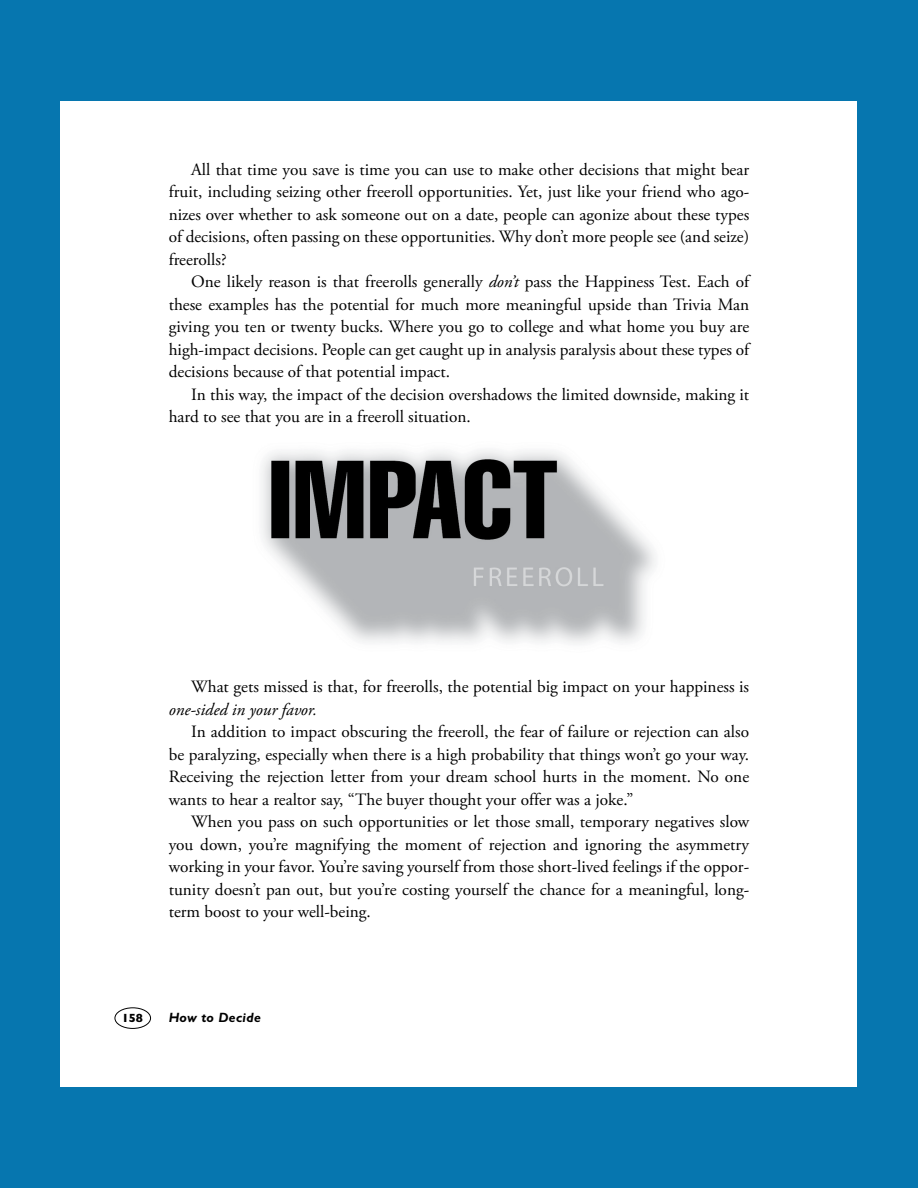
<style>
.page{position:relative;width:918px;height:1188px;background:#0676af}
.page>*{position:absolute;margin:0;border:0;box-sizing:border-box;transform-origin:0 0}
.t1{font:17.25px/22.5px "Adobe Garamond Pro";color:#000;text-align:justify}
.t2{font:italic 17.25px "Adobe Garamond Pro";color:#000}
.t3{font:italic 700 13.5px "Gill Sans MT Std";letter-spacing:.025em;color:#000}
.t4{font:800 12px "Gill Sans MT Std";color:#000}
.s1{font-style:italic}
</style>
<div class="page">
<div style="left:61px;top:101px;width:796px;height:986px;background:#fff"></div>
<div style="left:115px;top:1008px;width:36px;height:21px;border:1px solid #000;border-radius:50%"></div>
<img style="left:261px;top:450px;width:395px;height:194px">
<p class="t1" style="left:169px;top:159px;width:582px;text-indent:22px">All that time you save is time you can use to make other decisions that might bear fruit, including seizing other freeroll opportunities. Yet, just like your friend who ago&shy;nizes over whether to ask someone out on a date, people can agonize about these types of decisions, often passing on these opportunities. Why don’t more people see (and seize) freerolls?</p>
<p class="t1" style="left:169px;top:271px;width:582px;text-indent:23px">One likely reason is that freerolls generally <span class="s1">don’t</span> pass the Happiness Test. Each of these examples has the potential for much more meaningful upside than Trivia Man giving you ten or twenty bucks. Where you go to college and what home you buy are high-impact decisions. People can get caught up in analysis paralysis about these types of decisions because of that potential impact.</p>
<p class="t1" style="left:169px;top:383px;width:582px;text-indent:22px">In this way, the impact of the decision overshadows the limited downside, making it hard to see that you are in a freeroll situation.</p>
<p class="t1" style="left:191px;top:676px;width:559px">What gets missed is that, for freerolls, the potential big impact on your happiness is</p>
<p class="t2" style="left:169px;top:699px;width:150px">one-sided in your favor.</p>
<p class="t1" style="left:169px;top:721px;width:582px;text-indent:22px">In addition to impact obscuring the freeroll, the fear of failure or rejection can also be paralyzing, especially when there is a high probability that things won’t go your way.<br>Receiving the rejection letter from your dream school hurts in the moment. No one wants to hear a realtor say, “The buyer thought your offer was a joke.”</p>
<p class="t1" style="left:169px;top:811px;width:582px;text-indent:22px">When you pass on such opportunities or let those small, temporary negatives slow you down, you’re magnifying the moment of rejection and ignoring the asymmetry working in your favor. You’re saving yourself from those short-lived feelings if the oppor&shy;tunity doesn’t pan out, but you’re costing yourself the chance for a meaningful, long&shy;term boost to your well-being.</p>
<p class="t4" style="left:122px;top:1011px;width:23px">158</p>
<p class="t3" style="left:169px;top:1009px;width:94px">How to Decide</p>
</div>
